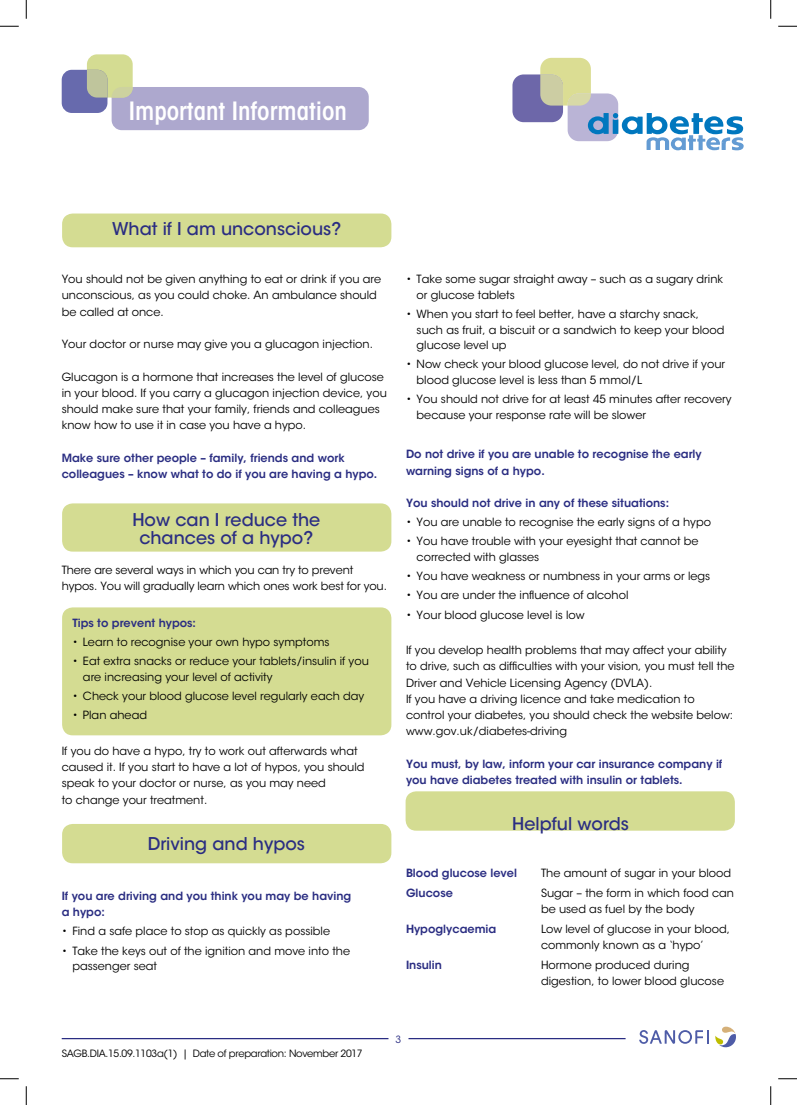
<style>
.page{position:relative;width:797px;height:1105px;background:#fff}
.page>*{position:absolute;margin:0;border:0;box-sizing:border-box;transform-origin:0 0}
.t1{font:600 condensed 25px "ITC Avant Garde Std";color:#fff}
.t2{font:500 17.5px/17.5px "ITC Avant Garde Std";color:#2a2d82;text-align:center}
.t3{font:11.25px/16.2px "ITC Avant Garde Std";color:#000}
.t4{font:600 11.25px/16.2px "ITC Avant Garde Std";color:#2a2d82}
.t5{font:10px "ITC Avant Garde Std";letter-spacing:-.03em;color:#000}
.t6{font:10px "ITC Avant Garde Std";color:#2a2d82}
</style>
<div class="page">
<hr style="left:62px;top:1038px;width:326px;height:1px;background:#2a2d82">
<hr style="left:408px;top:1038px;width:217px;height:1px;background:#2a2d82">
<div style="left:512px;top:74px;width:51px;height:48px;background:#6d67a9;border-radius:11px"></div>
<div style="left:567px;top:93px;width:51px;height:48px;background:#bab4d6;border-radius:11px"></div>
<svg style="left:540px;top:58px;width:51px;height:48px;background:#d4d69d"></svg>
<svg style="left:588px;top:113px;width:155px;height:37px"></svg>
<div style="left:112px;top:87px;width:257px;height:43px;background:#ada8ce;border-radius:10px"></div>
<div style="left:87px;top:54px;width:46px;height:44px;background:#d4dc92;border-radius:10px"></div>
<div style="left:62px;top:70px;width:45px;height:43px;background:#676aad;border-radius:10px"></div>
<svg style="left:87px;top:70px;width:46px;height:28px"></svg>
<svg style="left:639px;top:1030px;width:69px;height:14px"></svg>
<svg style="left:715px;top:1027px;width:21px;height:20px"></svg>
<div style="left:62px;top:503px;width:329px;height:49px;background:#d4dc92;border-radius:11px"></div>
<div style="left:62px;top:824px;width:329px;height:39px;background:#d4dc92;border-radius:11px"></div>
<div style="left:405px;top:791px;width:329px;height:40px;background:#d4dc92;border-radius:11px"></div>
<div style="left:62px;top:607px;width:329px;height:128px;background:#d4dc92;border-radius:11px"></div>
<div style="left:62px;top:214px;width:329px;height:33px;background:#d4dc92;border-radius:11px"></div>
<svg style="left:0;top:25px;width:19px;height:2px"></svg>
<svg style="left:778px;top:25px;width:19px;height:2px"></svg>
<svg style="left:0;top:1078px;width:19px;height:1px"></svg>
<svg style="left:778px;top:1078px;width:19px;height:1px"></svg>
<svg style="left:25px;top:0;width:2px;height:19px"></svg>
<svg style="left:25px;top:1086px;width:2px;height:19px"></svg>
<svg style="left:770px;top:0;width:1px;height:19px"></svg>
<svg style="left:770px;top:1086px;width:1px;height:19px"></svg>
<h1 class="t1" style="left:129px;top:95px;width:220px">Important Information</h1>
<h2 class="t2" style="left:112px;top:220px;width:230px">What if I am unconscious?</h2>
<p class="t3" style="left:62px;top:271px;width:321px">You should not be given anything to eat or drink if you are unconscious, as you could choke. An ambulance should be called at once.</p>
<p class="t3" style="left:62px;top:336px;width:313px">Your doctor or nurse may give you a glucagon injection.</p>
<p class="t3" style="left:62px;top:369px;width:327px">Glucagon is a hormone that increases the level of glucose in your blood. If you carry a glucagon injection device, you should make sure that your family, friends and colleagues know how to use it in case you have a hypo.</p>
<p class="t4" style="left:62px;top:450px;width:317px">Make sure other people – family, friends and work colleagues – know what to do if you are having a hypo.</p>
<h2 class="t2" style="left:132px;top:511px;width:189px">How can I reduce the chances of a hypo?</h2>
<p class="t3" style="left:62px;top:562px;width:327px">There are several ways in which you can try to prevent hypos. You will gradually learn which ones work best for you.</p>
<p class="t4" style="left:72px;top:614px;width:125px">Tips to prevent hypos:</p>
<p class="t3" style="left:72px;top:634px;width:259px">• Learn to recognise your own hypo symptoms</p>
<p class="t3" style="left:83px;top:653px;width:287px;line-height:15.6px;text-indent:-11px">• Eat extra snacks or reduce your tablets/insulin if you are increasing your level of activity</p>
<p class="t3" style="left:72px;top:688px;width:293px">• Check your blood glucose level regularly each day</p>
<p class="t3" style="left:72px;top:707px;width:76px">• Plan ahead</p>
<p class="t3" style="left:62px;top:743px;width:304px">If you do have a hypo, try to work out afterwards what caused it. If you start to have a lot of hypos, you should speak to your doctor or nurse, as you may need<br>to change your treatment.</p>
<h2 class="t2" style="left:148px;top:835px;width:159px">Driving and hypos</h2>
<p class="t4" style="left:62px;top:888px;width:291px">If you are driving and you think you may be having a hypo:</p>
<p class="t3" style="left:62px;top:923px;width:270px">• Find a safe place to stop as quickly as possible</p>
<p class="t3" style="left:72px;top:943px;width:279px;line-height:15.6px;text-indent:-11px">• Take the keys out of the ignition and move into the passenger seat</p>
<p class="t3" style="left:416px;top:271px;width:308px;line-height:15.6px;text-indent:-11px">• Take some sugar straight away – such as a sugary drink or glucose tablets</p>
<p class="t3" style="left:416px;top:306px;width:309px;line-height:15.6px;text-indent:-11px">• When you start to feel better, have a starchy snack, such as fruit, a biscuit or a sandwich to keep your blood glucose level up</p>
<p class="t3" style="left:416px;top:357px;width:310px;line-height:15.6px;text-indent:-11px">• Now check your blood glucose level, do not drive if your blood glucose level is less than 5 mmol/L</p>
<p class="t3" style="left:416px;top:391px;width:316px;line-height:15.6px;text-indent:-11px">• You should not drive for at least 45 minutes after recovery because your response rate will be slower</p>
<p class="t4" style="left:406px;top:446px;width:297px">Do not drive if you are unable to recognise the early warning signs of a hypo.</p>
<p class="t4" style="left:406px;top:495px;width:265px">You should not drive in any of these situations:</p>
<p class="t3" style="left:406px;top:514px;width:306px">• You are unable to recognise the early signs of a hypo</p>
<p class="t3" style="left:416px;top:534px;width:283px;line-height:15.6px;text-indent:-11px">• You have trouble with your eyesight that cannot be corrected with glasses</p>
<p class="t3" style="left:406px;top:568px;width:306px">• You have weakness or numbness in your arms or legs</p>
<p class="t3" style="left:406px;top:587px;width:224px">• You are under the influence of alcohol</p>
<p class="t3" style="left:406px;top:607px;width:180px">• Your blood glucose level is low</p>
<p class="t3" style="left:406px;top:642px;width:330px">If you develop health problems that may affect your ability to drive, such as difficulties with your vision, you must tell the Driver and Vehicle Licensing Agency (DVLA).<br>If you have a driving licence and take medication to control your diabetes, you should check the website below: www.gov.uk/diabetes-driving</p>
<p class="t4" style="left:406px;top:755px;width:318px">You must, by law, inform your car insurance company if you have diabetes treated with insulin or tablets.</p>
<h2 class="t2" style="left:512px;top:815px;width:118px">Helpful words</h2>
<p class="t4" style="left:406px;top:864px;width:112px">Blood glucose level</p>
<p class="t3" style="left:541px;top:865px;width:192px">The amount of sugar in your blood</p>
<p class="t4" style="left:406px;top:884px;width:48px">Glucose</p>
<p class="t3" style="left:541px;top:884px;width:194px">Sugar – the form in which food can be used as fuel by the body</p>
<p class="t4" style="left:406px;top:920px;width:92px">Hypoglycaemia</p>
<p class="t3" style="left:541px;top:920px;width:190px">Low level of glucose in your blood, commonly known as a ‘hypo’</p>
<p class="t4" style="left:406px;top:956px;width:37px">Insulin</p>
<p class="t3" style="left:541px;top:956px;width:184px">Hormone produced during digestion, to lower blood glucose</p>
<p class="t5" style="left:62px;top:1047px;width:302px">SAGB.DIA.15.09.1103a(1) | Date of preparation: November 2017</p>
<p class="t6" style="left:395px;top:1033px;width:7px">3</p>
</div>
